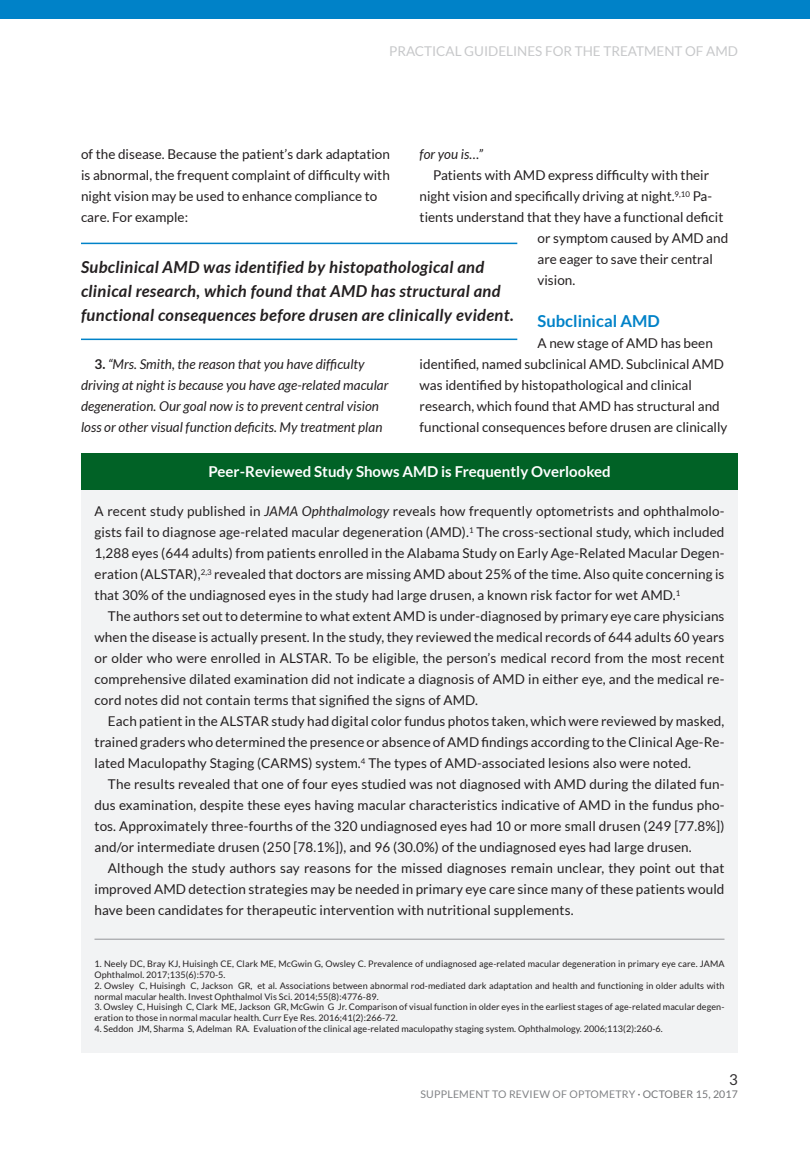
<style>
.page{position:relative;width:810px;height:1161px;background:#fff}
.page>*{position:absolute;margin:0;border:0;box-sizing:border-box;transform-origin:0 0}
.t1{font:italic 700 16.5px/24px "Lato";letter-spacing:.02em;color:#231f20}
.t2{font:700 16.5px "Lato";color:#0082c8}
.t3{font:700 15px "Lato";color:#fff}
.t4{font:15px "Lato";color:#312f30}
.t5{font:13.5px/21px "Lato";color:#231f20;text-align:justify}
.t6{font:italic 13.5px/21px "Lato";color:#231f20}
.t7{font:13.5px "Lato";color:#c7c8ca}
.t8{font:10.5px "Lato";letter-spacing:.02em;color:#818386}
.t9{font:9px/10.8px "Lato";letter-spacing:.01em;color:#231f20}
.s1{font-weight:700;font-style:normal}
.s2{font-style:italic}
.s3{font-size:4.5px;color:#6c6d70}
.s4{color:#737477}
</style>
<div class="page">
<div style="left:0;top:0;width:810px;height:19px;background:#0082c8"></div>
<div style="left:81px;top:489px;width:657px;height:564px;background:#f2f3f4"></div>
<div style="left:81px;top:453px;width:657px;height:36px;background:#016226"></div>
<hr style="left:94px;top:939px;width:630px;height:1px;background:#939598">
<hr style="left:81px;top:243px;width:436px;height:1px;background:#0082c8">
<hr style="left:81px;top:339px;width:436px;height:1px;background:#0082c8">
<p class="t7" style="left:389px;top:43px;width:350px">PRACTICAL GUIDELINES FOR THE TREATMENT OF AMD</p>
<p class="t5" style="left:81px;top:143px;width:311px;text-align:left">of the disease. Because the patient’s dark adaptation is abnormal, the frequent complaint of difficulty with night vision may be used to enhance compliance to care. For example:</p>
<p class="t6" style="left:420px;top:143px;width:65px">for you is…”</p>
<p class="t5" style="left:433px;top:164px;width:278px">Patients with AMD express difficulty with their</p>
<p class="t5" style="left:420px;top:185px;width:294px">night vision and specifically driving at night.<sup>9,10</sup> Pa-</p>
<p class="t5" style="left:420px;top:206px;width:305px">tients understand that they have a functional deficit</p>
<p class="t5" style="left:538px;top:227px;width:192px">or symptom caused by AMD and</p>
<p class="t5" style="left:538px;top:248px;width:177px">are eager to save their central</p>
<p class="t5" style="left:538px;top:269px;width:39px">vision.</p>
<p class="t2" style="left:538px;top:311px;width:124px">Subclinical AMD</p>
<p class="t5" style="left:420px;top:332px;width:309px;text-align:left;text-indent:118px">A new stage of AMD has been identified, named subclinical AMD. Subclinical AMD was identified by histopathological and clinical research, which found that AMD has structural and functional consequences before drusen are clinically</p>
<p class="t1" style="left:81px;top:254px;width:434px">Subclinical AMD was identified by histopathological and clinical research, which found that AMD has structural and functional consequences before drusen are clinically evident.</p>
<p class="t6" style="left:81px;top:353px;width:309px;text-indent:14px"><span class="s1">3.</span> “Mrs. Smith, the reason that you have difficulty driving at night is because you have age-related macular degeneration. Our goal now is to prevent central vision loss or other visual function deficits. My treatment plan</p>
<p class="t3" style="left:208px;top:462px;width:404px">Peer-Reviewed Study Shows AMD is Frequently Overlooked</p>
<p class="t5" style="left:94px;top:500px;width:632px">A recent study published in <span class="s2">JAMA Ophthalmology</span> reveals how frequently optometrists and ophthalmolo&shy;gists fail to diagnose age-related macular degeneration (AMD).<sup>1</sup> The cross-sectional study, which included 1,288 eyes (644 adults) from patients enrolled in the Alabama Study on Early Age-Related Macular Degen&shy;eration (ALSTAR),<sup>2,3</sup> revealed that doctors are missing AMD about 25% of the time. Also quite concerning is that 30% of the undiagnosed eyes in the study had large drusen, a known risk factor for wet AMD.<sup>1</sup></p>
<p class="t5" style="left:94px;top:605px;width:632px;text-indent:14px">The authors set out to determine to what extent AMD is under-diagnosed by primary eye care physicians when the disease is actually present. In the study, they reviewed the medical records of 644 adults 60 years or older who were enrolled in ALSTAR. To be eligible, the person’s medical record from the most recent comprehensive dilated examination did not indicate a diagnosis of AMD in either eye, and the medical re&shy;cord notes did not contain terms that signified the signs of AMD.</p>
<p class="t5" style="left:94px;top:710px;width:631px;text-indent:14px">Each patient in the ALSTAR study had digital color fundus photos taken, which were reviewed by masked, trained graders who determined the presence or absence of AMD findings according to the Clinical Age-Re&shy;lated Maculopathy Staging (CARMS) system.<sup>4</sup> The types of AMD-associated lesions also were noted.</p>
<p class="t5" style="left:94px;top:773px;width:632px;text-indent:14px">The results revealed that one of four eyes studied was not diagnosed with AMD during the dilated fun&shy;dus examination, despite these eyes having macular characteristics indicative of AMD in the fundus pho&shy;tos. Approximately three-fourths of the 320 undiagnosed eyes had 10 or more small drusen (249 [77.8%]) and/or intermediate drusen (250 [78.1%]), and 96 (30.0%) of the undiagnosed eyes had large drusen.</p>
<p class="t5" style="left:94px;top:857px;width:632px;text-indent:14px">Although the study authors say reasons for the missed diagnoses remain unclear, they point out that improved AMD detection strategies may be needed in primary eye care since many of these patients would have been candidates for therapeutic intervention with nutritional supplements.</p>
<p class="t9" style="left:94px;top:958px;width:631px">1. Neely DC, Bray KJ, Huisingh CE, Clark ME, McGwin G, Owsley C. Prevalence of undiagnosed age-related macular degeneration in primary eye care. JAMA<br>Ophthalmol. 2017;135(6):570-5.</p>
<p class="t9" style="left:94px;top:980px;width:631px">2. Owsley C, Huisingh C, Jackson GR, et al. Associations between abnormal rod-mediated dark adaptation and health and functioning in older adults with normal macular health. Invest Ophthalmol Vis Sci. 2014;55(8):4776-89.</p>
<p class="t9" style="left:94px;top:1002px;width:631px">3. Owsley C, Huisingh C, Clark ME, Jackson GR, McGwin G Jr. Comparison of visual function in older eyes in the earliest stages of age-related macular degen&shy;eration to those in normal macular health. Curr Eye Res. 2016;41(2):266-72.</p>
<p class="t9" style="left:94px;top:1023px;width:570px">4. Seddon JM, Sharma S, Adelman RA. Evaluation of the clinical age-related maculopathy staging system. Ophthalmology. 2006;113(2):260-6.</p>
<p class="t4" style="left:729px;top:1070px;width:10px">3</p>
<p class="t8" style="left:420px;top:1087px;width:319px">SUPPLEMENT TO REVIEW OF OPTOMETRY <span class="s3">•</span> <span class="s4">OCTOBER 15, 2017</span></p>
</div>
